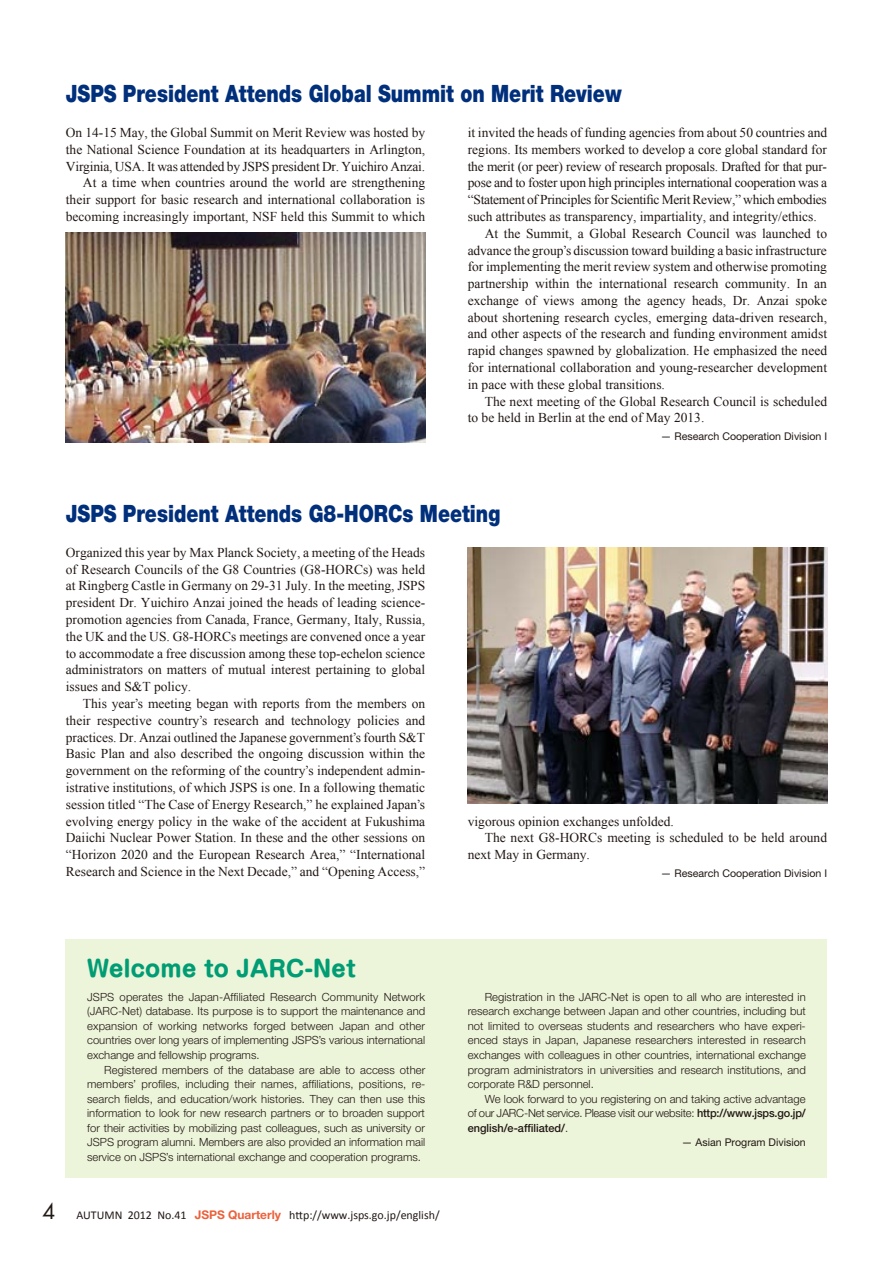
<style>
.page{position:relative;width:893px;height:1263px;background:#fff}
.page>*{position:absolute;margin:0;border:0;box-sizing:border-box;transform-origin:0 0}
.t1{font:900 23.85px "Helvetica Neue";color:#002f7b;scale:.8 1}
.t2{font:700 22.05px "Shin M Go Pro";color:#009c74}
.t3{font:13.5px/16.8px "Times New Roman";color:#221815;text-align:justify}
.t4{font:13.5px "Times New Roman";letter-spacing:-.02em;color:#221815}
.t5{font:12px "Calibri";color:#221815}
.t6{font:300 11.25px/14.5px "Helvetica Neue";color:#221815;text-align:justify}
.t7{font:10.65px "Helvetica Neue";color:#221815}
.s1{font-family:"Futura";font-size:21px}
.s2{font-family:"Helvetica Neue";font-weight:700;color:#eb613b}
.s3{font-weight:500}
</style>
<div class="page">
<div style="left:66px;top:940px;width:761px;height:238px;background:#ecf4d9"></div>
<img style="left:66px;top:233px;width:359px;height:209px">
<img style="left:468px;top:547px;width:359px;height:256px">
<h1 class="t1" style="left:66px;top:79px;width:696px">JSPS President Attends Global Summit on Merit Review</h1>
<p class="t3" style="left:66px;top:124px;width:361px;text-align:right">On 14-15 May, the Global Summit on Merit Review was hosted by the National Science Foundation at its headquarters in Arlington, Virginia, USA. It was attended by JSPS president Dr. Yuichiro Anzai.<br>At a time when countries around the world are strengthening their support for basic research and international collaboration is becoming increasingly important, NSF held this Summit to which</p>
<p class="t3" style="left:468px;top:124px;width:361px">it invited the heads of funding agencies from about 50 countries and</p>
<p class="t3" style="left:468px;top:141px;width:361px">regions. Its members worked to develop a core global standard for</p>
<p class="t4" style="left:468px;top:157px;width:361px">the merit (or peer) review of research proposals. Drafted for that pur-</p>
<p class="t4" style="left:468px;top:174px;width:361px">pose and to foster upon high principles international cooperation was a</p>
<p class="t4" style="left:468px;top:191px;width:361px">“Statement of Principles for Scientific Merit Review,” which embodies</p>
<p class="t3" style="left:468px;top:208px;width:351px">such attributes as transparency, impartiality, and integrity/ethics.</p>
<p class="t3" style="left:485px;top:225px;width:344px">At the Summit, a Global Research Council was launched to</p>
<p class="t3" style="left:468px;top:241px;width:361px">advance the group’s discussion toward building a basic infrastructure</p>
<p class="t3" style="left:468px;top:258px;width:361px">for implementing the merit review system and otherwise promoting</p>
<p class="t3" style="left:468px;top:275px;width:361px">partnership within the international research community. In an</p>
<p class="t3" style="left:468px;top:292px;width:361px">exchange of views among the agency heads, Dr. Anzai spoke</p>
<p class="t3" style="left:468px;top:309px;width:361px">about shortening research cycles, emerging data-driven research,</p>
<p class="t3" style="left:468px;top:325px;width:361px">and other aspects of the research and funding environment amidst</p>
<p class="t3" style="left:468px;top:342px;width:361px">rapid changes spawned by globalization. He emphasized the need</p>
<p class="t3" style="left:468px;top:359px;width:361px">for international collaboration and young-researcher development</p>
<p class="t3" style="left:468px;top:376px;width:199px">in pace with these global transitions.</p>
<p class="t3" style="left:485px;top:392px;width:344px">The next meeting of the Global Research Council is scheduled</p>
<p class="t3" style="left:468px;top:409px;width:238px">to be held in Berlin at the end of May 2013.</p>
<p class="t7" style="left:661px;top:430px;width:168px">— Research Cooperation Division I</p>
<h1 class="t1" style="left:66px;top:499px;width:545px">JSPS President Attends G8-HORCs Meeting</h1>
<p class="t3" style="left:66px;top:544px;width:361px">Organized this year by Max Planck Society, a meeting of the Heads of Research Councils of the G8 Countries (G8-HORCs) was held at Ringberg Castle in Germany on 29-31 July. In the meeting, JSPS president Dr. Yuichiro Anzai joined the heads of leading science&shy;promotion agencies from Canada, France, Germany, Italy, Russia, the UK and the US. G8-HORCs meetings are convened once a year to accommodate a free discussion among these top-echelon science administrators on matters of mutual interest pertaining to global issues and S&amp;T policy.</p>
<p class="t3" style="left:66px;top:695px;width:361px;text-indent:17px">This year’s meeting began with reports from the members on their respective country’s research and technology policies and practices. Dr. Anzai outlined the Japanese government’s fourth S&amp;T Basic Plan and also described the ongoing discussion within the government on the reforming of the country’s independent admin&shy;istrative institutions, of which JSPS is one. In a following thematic session titled “The Case of Energy Research,” he explained Japan’s evolving energy policy in the wake of the accident at Fukushima Daiichi Nuclear Power Station. In these and the other sessions on “Horizon 2020 and the European Research Area,” “International Research and Science in the Next Decade,” and “Opening Access,”</p>
<p class="t3" style="left:468px;top:812px;width:208px">vigorous opinion exchanges unfolded.</p>
<p class="t3" style="left:485px;top:829px;width:344px">The next G8-HORCs meeting is scheduled to be held around</p>
<p class="t3" style="left:468px;top:846px;width:124px">next May in Germany.</p>
<p class="t7" style="left:661px;top:867px;width:168px">— Research Cooperation Division I</p>
<h2 class="t2" style="left:87px;top:951px;width:270px">Welcome to JARC-Net</h2>
<p class="t6" style="left:87px;top:989px;width:340px">JSPS operates the Japan-Affiliated Research Community Network (JARC-Net) database. Its purpose is to support the maintenance and expansion of working networks forged between Japan and other countries over long years of implementing JSPS’s various international exchange and fellowship programs.</p>
<p class="t6" style="left:87px;top:1062px;width:340px;text-indent:17px">Registered members of the database are able to access other members’ profiles, including their names, affiliations, positions, re&shy;search fields, and education/work histories. They can then use this information to look for new research partners or to broaden support for their activities by mobilizing past colleagues, such as university or JSPS program alumni. Members are also provided an information mail service on JSPS’s international exchange and cooperation programs.</p>
<p class="t5" style="left:42px;top:1207px;width:399px"><span class="s1">4</span> AUTUMN 2012 No.41 <span class="s2">JSPS Quarterly</span> http://www.jsps.go.jp/english/</p>
<p class="t6" style="left:468px;top:989px;width:340px;text-indent:17px">Registration in the JARC-Net is open to all who are interested in research exchange between Japan and other countries, including but not limited to overseas students and researchers who have experi&shy;enced stays in Japan, Japanese researchers interested in research exchanges with colleagues in other countries, international exchange program administrators in universities and research institutions, and corporate R&amp;D personnel.</p>
<p class="t6" style="left:468px;top:1091px;width:339px;text-indent:17px">We look forward to you registering on and taking active advantage of our JARC-Net service. Please visit our website: <span class="s3">http://www.jsps.go.jp/ english/e-affiliated/</span>.</p>
<p class="t7" style="left:682px;top:1136px;width:125px">— Asian Program Division</p>
</div>
